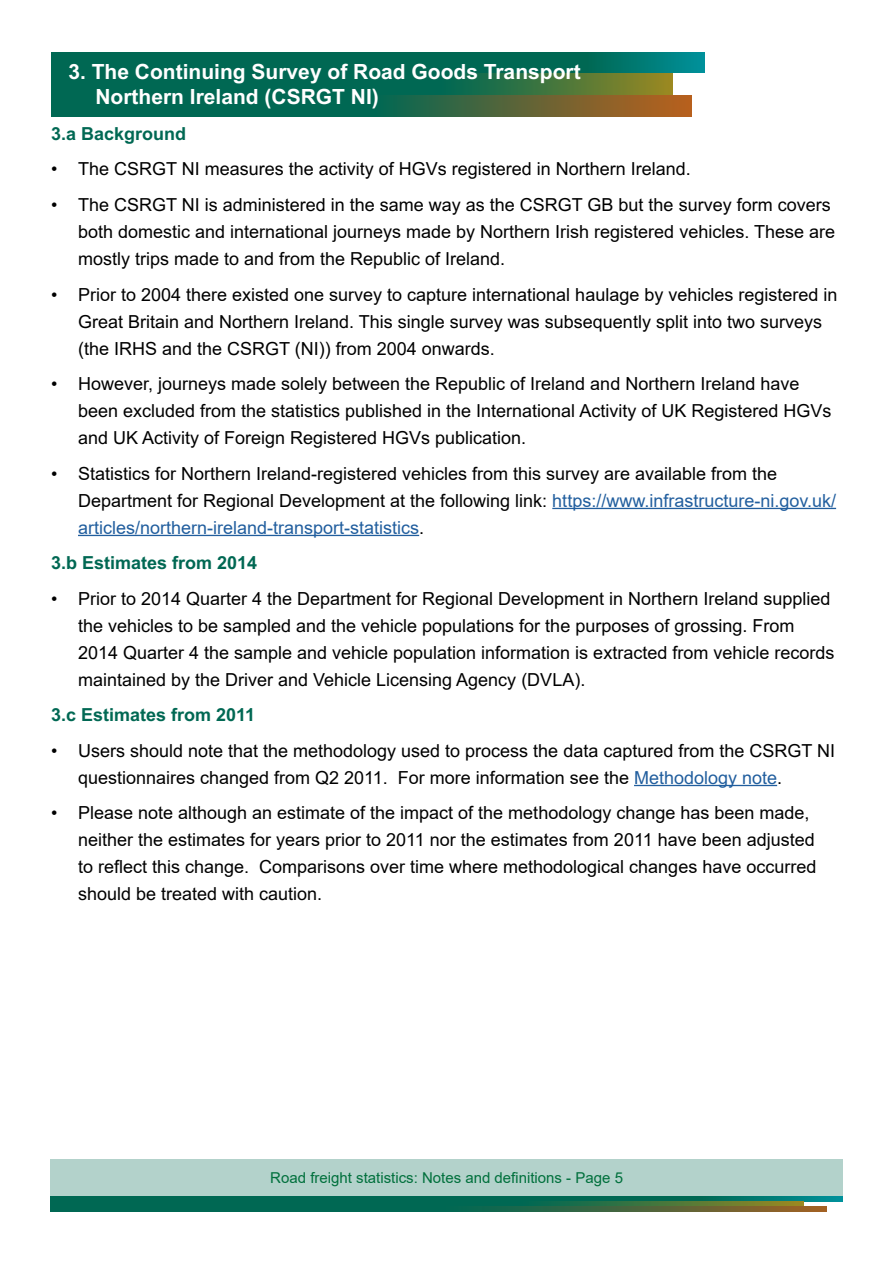
<style>
.page{position:relative;width:893px;height:1263px;background:#fff}
.page>*{position:absolute;margin:0;border:0;box-sizing:border-box;transform-origin:0 0}
.t1{font:21px/25.2px "Arial Bold MT2";color:#fff}
.t2{font:18px/27px "Arial";color:#000}
.t3{font:18px/27px "Arial MT2";color:#000}
.bold_intro_text{font:18px "Arial Bold MT2";color:#006853}
.t4{font:18px "Arial";color:#215e9e}
.t5{font:15px "Arial";color:#00703c}
.s1{font-family:"Arial"}
.s2{font-family:"Arial MT2"}
.s3{color:#215e9e}
.s4{font-family:"Arial MT2";color:#000}
</style>
<div class="page">
<div style="left:50px;top:1160px;width:792px;height:36px;background:#b3d2cb"></div>
<svg style="left:50px;top:1196px;width:792px;height:5px;background:#006b59"></svg>
<svg style="left:50px;top:1201px;width:753px;height:5px;background:#1b6d4a"></svg>
<svg style="left:50px;top:1206px;width:777px;height:6px;background:#256647"></svg>
<hr style="left:552px;top:508px;width:284px;height:1px;background:#215e9e">
<hr style="left:78px;top:535px;width:341px;height:1px;background:#215e9e">
<hr style="left:634px;top:785px;width:143px;height:1px;background:#215e9e">
<svg style="left:52px;top:73px;width:620px;height:22px;background:#1b6d4a"></svg>
<svg style="left:52px;top:52px;width:652px;height:21px;background:#006b59"></svg>
<svg style="left:52px;top:95px;width:640px;height:21px;background:#306544"></svg>
<p class="t1" style="left:95px;top:59px;width:487px;text-indent:-27px">3. The Continuing Survey of Road Goods Transport<br>Northern Ireland (CSRGT NI)</p>
<p class="bold_intro_text" style="left:51px;top:121px;width:137px">3.a Background</p>
<p class="t3" style="left:51px;top:156px;width:641px">• The CSRGT NI measures the activity of HGVs registered in Northern Ireland.</p>
<p class="t3" style="left:78px;top:191px;width:759px;text-indent:-27px">• The CSRGT NI is administered in the same way as the CSRGT GB but the survey form covers <span class="s1">both domestic and international journeys made by Northern Irish registered vehicles. These are </span>mostly trips made to and from the Republic of Ireland.</p>
<p class="t2" style="left:78px;top:281px;width:761px;text-indent:-27px"><span class="s2">•</span> Prior to 2004 there existed one survey to capture international haulage by vehicles registered in<br><span class="s2">Great Britain and Northern Ireland. This single survey was subsequently split into two surveys </span>(the IRHS and the CSRGT (NI)) from 2004 onwards.</p>
<p class="t3" style="left:78px;top:370px;width:755px;text-indent:-27px">• <span class="s1">However, journeys made solely between the Republic of Ireland and Northern Ireland have </span>been excluded from the statistics published in the International Activity of UK Registered HGVs and UK Activity of Foreign Registered HGVs publication.</p>
<p class="t2" style="left:78px;top:460px;width:760px;text-indent:-27px"><span class="s2">•</span> Statistics for Northern Ireland-registered vehicles from this survey are available from the<br>Department for Regional Development at the following link: <span class="s3">https://www.infrastructure-ni.gov.uk/</span></p>
<p class="t4" style="left:78px;top:515px;width:348px">articles/northern-ireland-transport-statistics<span class="s4">.</span></p>
<p class="bold_intro_text" style="left:51px;top:550px;width:208px">3.b Estimates from 2014</p>
<p class="t2" style="left:78px;top:585px;width:758px;text-indent:-27px"><span class="s2">•</span> Prior to 2014 Quarter 4 the Department for Regional Development in Northern Ireland supplied <span class="s2">the vehicles to be sampled and the vehicle populations for the purposes of grossing. From </span>2014 Quarter 4 the sample and vehicle population information is extracted from vehicle records <span class="s2">maintained by the Driver and Vehicle Licensing Agency (DVLA).</span></p>
<p class="bold_intro_text" style="left:51px;top:702px;width:206px">3.c Estimates from 2011</p>
<p class="t3" style="left:78px;top:737px;width:759px;text-indent:-27px">• Users should note that the methodology used to process the data captured from the CSRGT NI <span class="s1">questionnaires changed from Q2 2011. For more information see the</span> <span class="s3">Methodology note</span>.</p>
<p class="t2" style="left:78px;top:799px;width:740px;text-indent:-27px"><span class="s2">•</span> Please note although an estimate of the impact of the methodology change has been made, neither the estimates for years prior to 2011 nor the estimates from 2011 have been adjusted to reflect this change. Comparisons over time where methodological changes have occurred <span class="s2">should be treated with caution.</span></p>
<p class="t5" style="left:270px;top:1168px;width:354px">Road freight statistics: Notes and definitions - Page 5</p>
</div>
